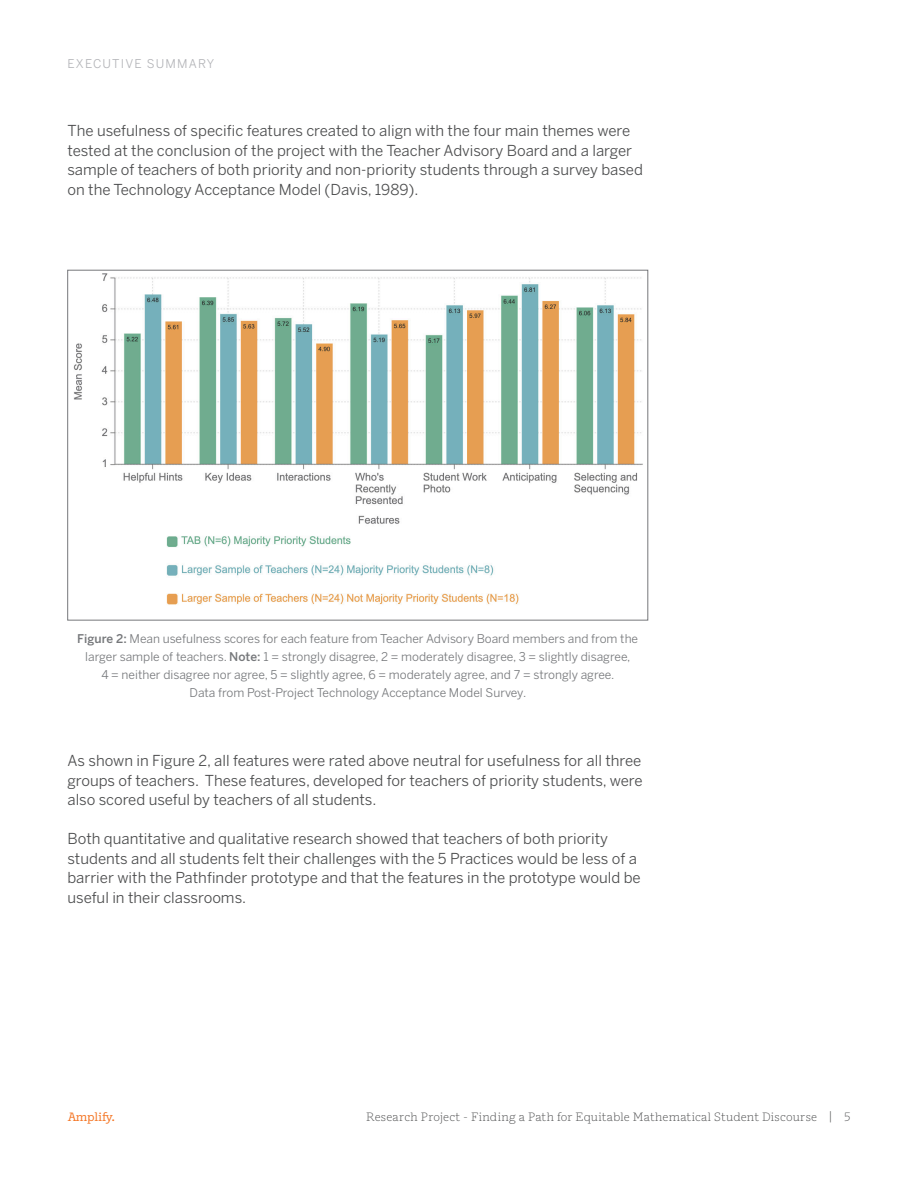
<style>
.page{position:relative;width:918px;height:1188px;background:#fff}
.page>*{position:absolute;margin:0;border:0;box-sizing:border-box;transform-origin:0 0}
.t1{font:15px/19.5px "Benton Sans";color:#4b4c4d}
.Inline_image{font:12px/18px "Benton Sans";color:#76787b;text-align:center}
.t2{font:300 12px "Amplify";letter-spacing:.015em;color:#4b4c4d}
.t3{font:12px "Benton Sans";letter-spacing:.1em;color:#b2b3b7}
.t4{font:300 12px "Amplify";color:#f47321}
.s1{font-weight:500}
.s2{font-size:14.4px}
</style>
<div class="page">
<img style="left:73px;top:273px;width:570px;height:332px">
<p class="t3" style="left:68px;top:56px;width:148px">EXECUTIVE SUMMARY</p>
<p class="t1" style="left:68px;top:121px;width:577px">The usefulness of specific features created to align with the four main themes were tested at the conclusion of the project with the Teacher Advisory Board and a larger sample of teachers of both priority and non-priority students through a survey based on the Technology Acceptance Model (Davis, 1989).</p>
<p class="Inline_image" style="left:77px;top:630px;width:562px"><span class="s1">Figure 2:</span> Mean usefulness scores for each feature from Teacher Advisory Board members and from the larger sample of teachers. <span class="s1">Note:</span> 1 = strongly disagree, 2 = moderately disagree, 3 = slightly disagree,<br>4 = neither disagree nor agree, 5 = slightly agree, 6 = moderately agree, and 7 = strongly agree.<br>Data from Post-Project Technology Acceptance Model Survey.</p>
<p class="t1" style="left:68px;top:751px;width:577px;text-align:justify">As shown in Figure 2, all features were rated above neutral for usefulness for all three groups of teachers. These features, developed for teachers of priority students, were also scored useful by teachers of all students.</p>
<p class="t1" style="left:68px;top:829px;width:575px">Both quantitative and qualitative research showed that teachers of both priority students and all students felt their challenges with the 5 Practices would be less of a barrier with the Pathfinder prototype and that the features in the prototype would be useful in their classrooms.</p>
<p class="t4" style="left:68px;top:1109px;width:49px">¬<span class="s2">.</span></p>
<p class="t2" style="left:366px;top:1109px;width:486px">Research Project - Finding a Path for Equitable Mathematical Student Discourse | 5</p>
</div>
